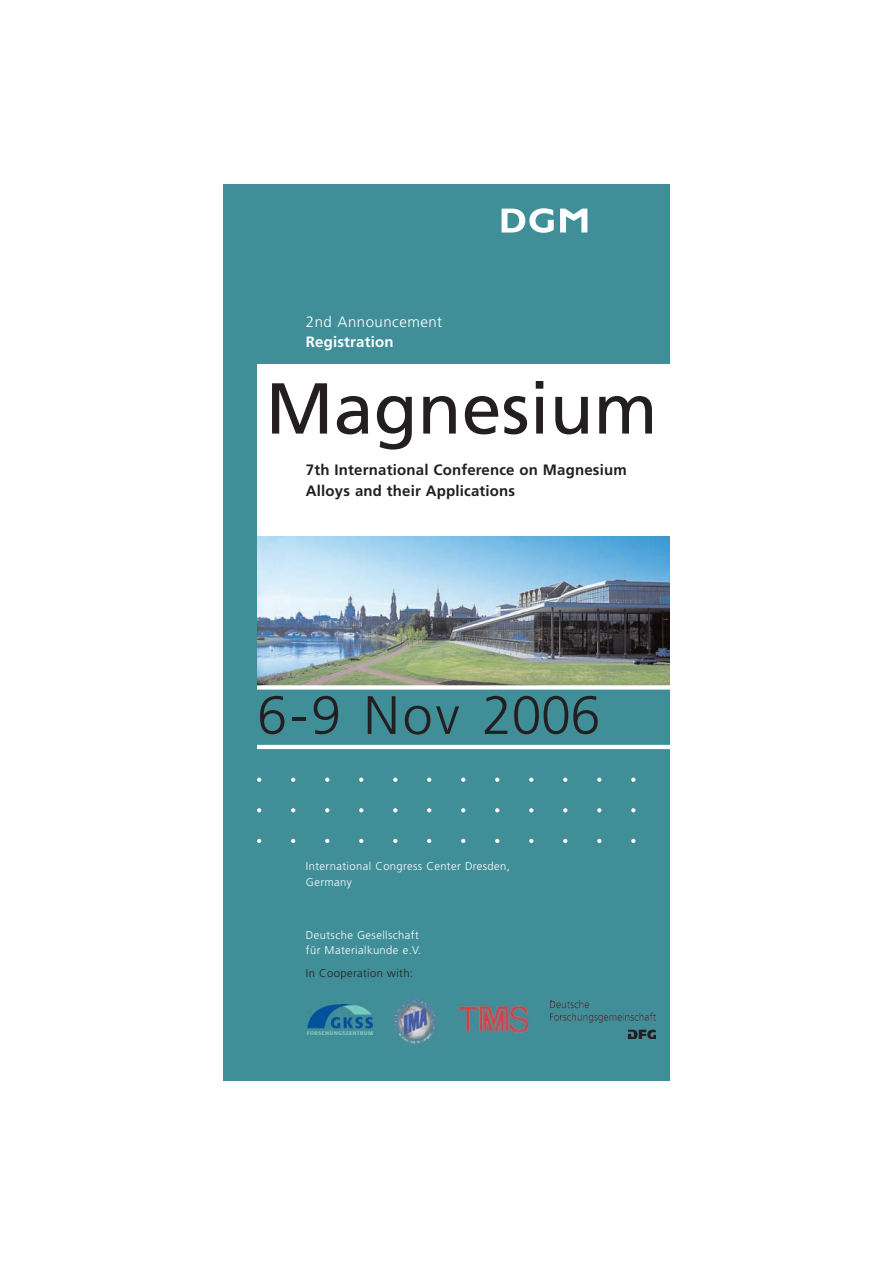
<style>
.page{position:relative;width:893px;height:1263px;background:#fff}
.page>*{position:absolute;margin:0;border:0;box-sizing:border-box;transform-origin:0 0}
.t1{font:72px "Frutiger";color:#231f20}
.t2{font:300 54px "Frutiger";letter-spacing:-.01em;color:#231f20}
.t3{font:700 15px/20.4px "Frutiger";letter-spacing:.01em;color:#231f20}
.t4{font:300 15px "Frutiger";letter-spacing:.035em;color:#fff}
.t5{font:700 15px "Frutiger";letter-spacing:.01em;color:#fff}
.t6{font:300 11.25px/15.3px "Frutiger";letter-spacing:.035em;color:#fff}
.t7{font:300 11.25px "Frutiger";letter-spacing:.035em;color:#231f20}
</style>
<div class="page">
<div style="left:223px;top:184px;width:446px;height:896px;background:#408e98"></div>
<hr style="left:257px;top:745px;width:414px;height:4px;background:#fff">
<div style="left:257px;top:364px;width:412px;height:322px;background:#fff"></div>
<svg style="left:257px;top:777px;width:4px;height:5px"></svg>
<svg style="left:257px;top:808px;width:4px;height:4px"></svg>
<svg style="left:257px;top:839px;width:4px;height:4px"></svg>
<svg style="left:291px;top:777px;width:4px;height:5px"></svg>
<svg style="left:291px;top:808px;width:4px;height:4px"></svg>
<svg style="left:291px;top:839px;width:4px;height:4px"></svg>
<svg style="left:325px;top:777px;width:4px;height:5px"></svg>
<svg style="left:325px;top:808px;width:4px;height:4px"></svg>
<svg style="left:325px;top:839px;width:4px;height:4px"></svg>
<svg style="left:359px;top:777px;width:4px;height:5px"></svg>
<svg style="left:359px;top:808px;width:4px;height:4px"></svg>
<svg style="left:359px;top:839px;width:4px;height:4px"></svg>
<svg style="left:393px;top:777px;width:4px;height:5px"></svg>
<svg style="left:393px;top:808px;width:4px;height:4px"></svg>
<svg style="left:393px;top:839px;width:4px;height:4px"></svg>
<svg style="left:427px;top:777px;width:4px;height:5px"></svg>
<svg style="left:427px;top:808px;width:4px;height:4px"></svg>
<svg style="left:427px;top:839px;width:4px;height:4px"></svg>
<svg style="left:461px;top:777px;width:4px;height:5px"></svg>
<svg style="left:461px;top:808px;width:4px;height:4px"></svg>
<svg style="left:461px;top:839px;width:4px;height:4px"></svg>
<svg style="left:495px;top:777px;width:4px;height:5px"></svg>
<svg style="left:495px;top:808px;width:4px;height:4px"></svg>
<svg style="left:495px;top:839px;width:4px;height:4px"></svg>
<svg style="left:529px;top:777px;width:4px;height:5px"></svg>
<svg style="left:529px;top:808px;width:4px;height:4px"></svg>
<svg style="left:529px;top:839px;width:4px;height:4px"></svg>
<svg style="left:563px;top:777px;width:4px;height:5px"></svg>
<svg style="left:563px;top:808px;width:4px;height:4px"></svg>
<svg style="left:563px;top:839px;width:4px;height:4px"></svg>
<svg style="left:597px;top:777px;width:4px;height:5px"></svg>
<svg style="left:597px;top:808px;width:4px;height:4px"></svg>
<svg style="left:597px;top:839px;width:4px;height:4px"></svg>
<svg style="left:631px;top:777px;width:4px;height:5px"></svg>
<svg style="left:631px;top:808px;width:4px;height:4px"></svg>
<svg style="left:631px;top:839px;width:4px;height:4px"></svg>
<svg style="left:502px;top:208px;width:52px;height:25px"></svg>
<svg style="left:560px;top:209px;width:27px;height:23px"></svg>
<img style="left:257px;top:537px;width:412px;height:148px">
<svg style="left:257px;top:685px;width:413px;height:4px;background:#f5f5f3"></svg>
<img style="left:391px;top:997px;width:46px;height:47px">
<img style="left:307px;top:1004px;width:66px;height:30px">
<img style="left:458px;top:1006px;width:72px;height:26px">
<img style="left:551px;top:1000px;width:105px;height:38px">
<h3 class="t4" style="left:306px;top:316px;width:138px">2nd Announcement</h3>
<h3 class="t5" style="left:306px;top:336px;width:89px">Registration</h3>
<h1 class="t1" style="left:266px;top:380px;width:393px">Magnesium</h1>
<h3 class="t3" style="left:306px;top:461px;width:322px">7th International Conference on Magnesium<br>Alloys and their Applications</h3>
<h2 class="t2" style="left:257px;top:693px;width:345px">6-9 Nov 2006</h2>
<p class="t6" style="left:306px;top:859px;width:205px">International Congress Center Dresden,<br>Germany</p>
<p class="t6" style="left:306px;top:928px;width:117px">Deutsche Gesellschaft für Materialkunde e.V.</p>
<p class="t7" style="left:306px;top:969px;width:109px">In Cooperation with:</p>
</div>
